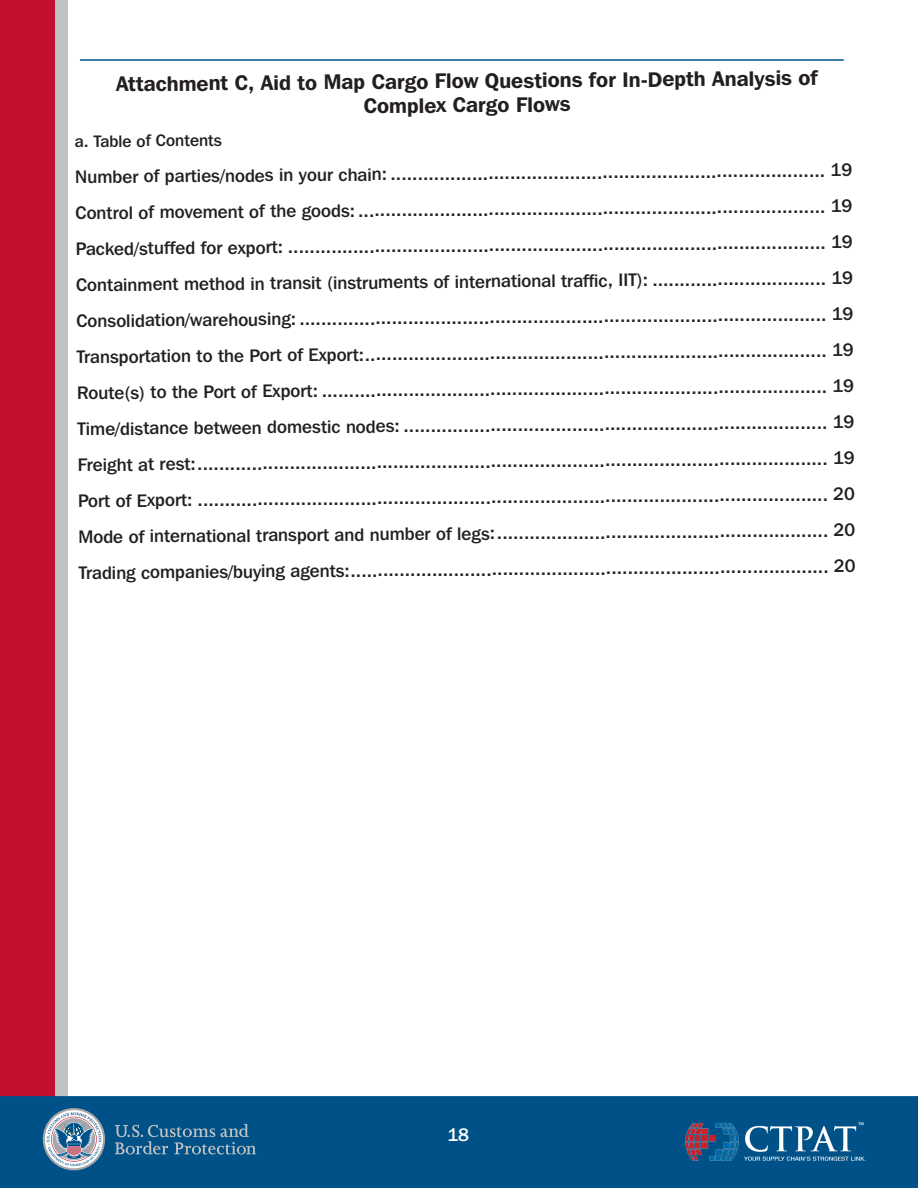
<style>
.page{position:relative;width:918px;height:1188px;background:#fff}
.page>*{position:absolute;margin:0;border:0;box-sizing:border-box;transform-origin:0 0}
.t1{font:600 21px/23.9px "Franklin Gothic IT Cby BT";color:#231f20;text-align:center}
.TOC_style{font:500 18px "Franklin Gothic IT Cby BT";letter-spacing:-.01em;color:#231f20}
.t2{font:500 18px "Franklin Gothic IT Cby BT";color:#fff}
.paragraph{font:500 16.5px "Franklin Gothic IT Cby BT";color:#231f20}
</style>
<div class="page">
<div style="left:48px;top:0;width:20px;height:1188px;background:#c1c2c4"></div>
<div style="left:0;top:0;width:55px;height:1188px;background:#c3102f"></div>
<div style="left:0;top:1096px;width:918px;height:92px;background:#005187"></div>
<img style="left:676px;top:1113px;width:214px;height:60px">
<hr style="left:80px;top:59px;width:764px;height:2px;background:#005187">
<svg style="left:115px;top:1124px;width:141px;height:31px;background:#2a6a94"></svg>
<svg style="left:43px;top:1108px;width:62px;height:62px;background:#829cb3"></svg>
<h1 class="t1" style="left:116px;top:75px;width:703px;rotate:-1deg">Attachment C, Aid to Map Cargo Flow Questions for In-Depth Analysis of<br>Complex Cargo Flows</h1>
<p class="paragraph" style="left:75px;top:132px;width:149px;rotate:-1deg">a. Table of Contents</p>
<p class="TOC_style" style="left:75px;top:162px;width:779px">Number of parties/nodes in your chain: ................................................................................ 19</p>
<p class="TOC_style" style="left:76px;top:198px;width:779px">Control of movement of the goods: ...................................................................................... 19</p>
<p class="TOC_style" style="left:76px;top:234px;width:779px">Packed/stuffed for export: ................................................................................................... 19</p>
<p class="TOC_style" style="left:76px;top:270px;width:779px">Containment method in transit (instruments of international traffic, IIT): ................................ 19</p>
<p class="TOC_style" style="left:76px;top:306px;width:779px">Consolidation/warehousing: ................................................................................................. 19</p>
<p class="TOC_style" style="left:77px;top:342px;width:779px">Transportation to the Port of Export:..................................................................................... 19</p>
<p class="TOC_style" style="left:77px;top:378px;width:779px">Route(s) to the Port of Export: ............................................................................................. 19</p>
<p class="TOC_style" style="left:77px;top:414px;width:779px">Time/distance between domestic nodes: .............................................................................. 19</p>
<p class="TOC_style" style="left:78px;top:450px;width:779px">Freight at rest:.................................................................................................................... 19</p>
<p class="TOC_style" style="left:78px;top:486px;width:779px">Port of Export: .................................................................................................................... 20</p>
<p class="TOC_style" style="left:78px;top:521px;width:779px">Mode of international transport and number of legs:............................................................. 20</p>
<p class="TOC_style" style="left:79px;top:558px;width:779px">Trading companies/buying agents:........................................................................................ 20</p>
<p class="t2" style="left:447px;top:1124px;width:23px">18</p>
</div>
